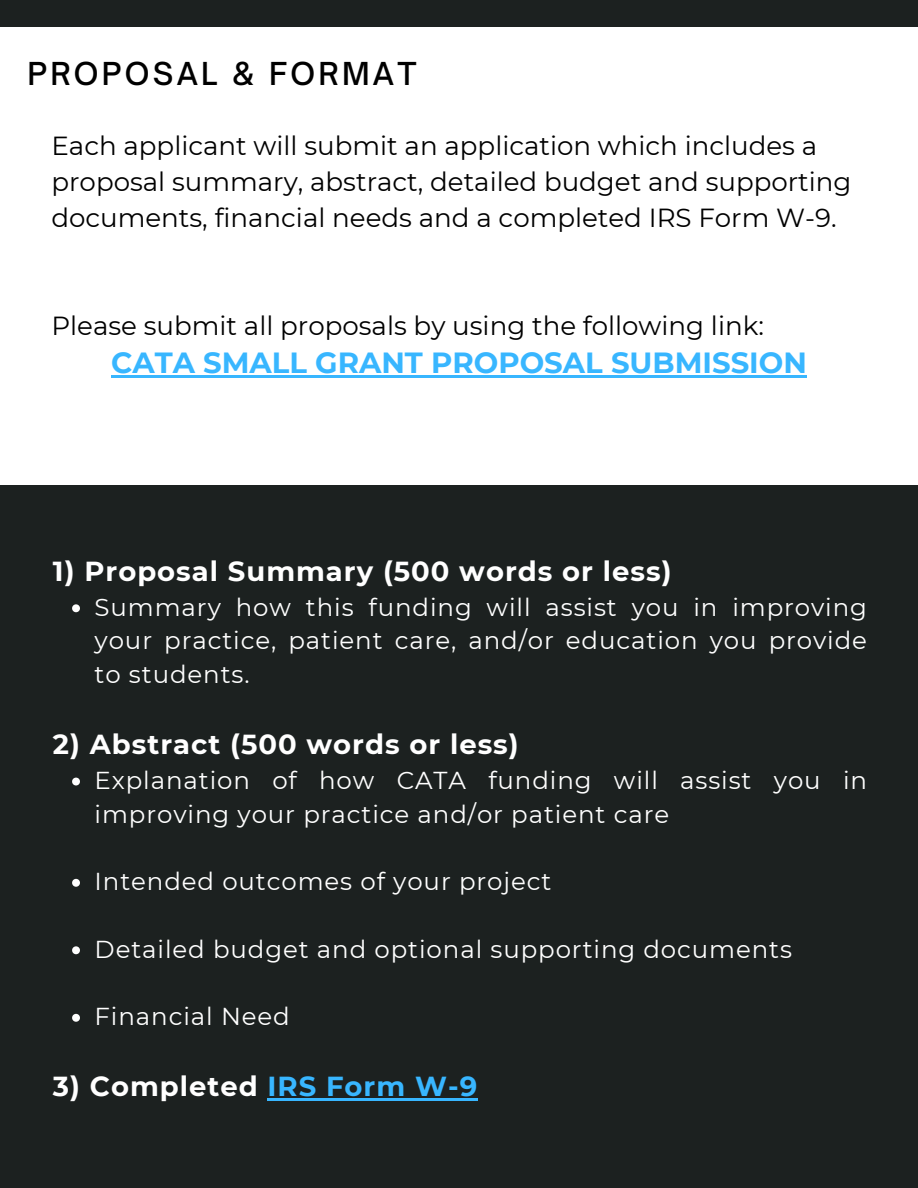
<style>
.page{position:relative;width:918px;height:1188px;background:#1c2120}
.page>*{position:absolute;margin:0;border:0;box-sizing:border-box;transform-origin:0 0}
.t1{font:500 30.3px "Open Sauce One";letter-spacing:.105em;color:#000}
.t2{font:700 29.1px "Montserrat";color:#38b6ff}
.t3{font:700 27.45px "Montserrat";letter-spacing:.035em;color:#fff}
.t4{font:26.1px/36px "Montserrat";color:#000}
.t5{font:24.45px/33.8px "Montserrat";letter-spacing:.035em;color:#fff;text-align:justify}
.s1{color:#38b6ff}
</style>
<div class="page">
<div style="left:1px;top:27px;width:917px;height:458px;background:#fff"></div>
<svg style="left:72px;top:604px;width:8px;height:8px"></svg>
<svg style="left:72px;top:778px;width:8px;height:7px"></svg>
<svg style="left:72px;top:879px;width:8px;height:8px"></svg>
<svg style="left:72px;top:946px;width:8px;height:8px"></svg>
<svg style="left:72px;top:1014px;width:8px;height:8px"></svg>
<hr style="left:268px;top:1098px;width:210px;height:2px;background:#38b6ff">
<hr style="left:111px;top:375px;width:696px;height:2px;background:#38b6ff">
<h1 class="t1" style="left:27px;top:55px;width:391px">PROPOSAL &amp; FORMAT</h1>
<p class="t4" style="left:51px;top:127px;width:801px">Each applicant will submit an application which includes a proposal summary, abstract, detailed budget and supporting documents, financial needs and a completed IRS Form W-9.</p>
<p class="t4" style="left:51px;top:307px;width:714px">Please submit all proposals by using the following link:</p>
<h2 class="t2" style="left:111px;top:345px;width:697px">CATA SMALL GRANT PROPOSAL SUBMISSION</h2>
<p class="t3" style="left:53px;top:554px;width:620px">1) Proposal Summary (500 words or less)</p>
<p class="t5" style="left:95px;top:590px;width:774px">Summary how this funding will assist you in improving your practice, patient care, and/or education you provide to students.</p>
<p class="t3" style="left:53px;top:727px;width:467px">2) Abstract (500 words or less)</p>
<p class="t5" style="left:95px;top:763px;width:774px">Explanation of how CATA funding will assist you in improving your practice and/or patient care</p>
<p class="t5" style="left:95px;top:864px;width:458px">Intended outcomes of your project</p>
<h2 class="t5" style="left:95px;top:932px;width:699px">Detailed budget and optional supporting documents</h2>
<p class="t5" style="left:95px;top:999px;width:197px">Financial Need</p>
<p class="t3" style="left:53px;top:1069px;width:426px">3) Completed <span class="s1">IRS Form W-9</span></p>
</div>
